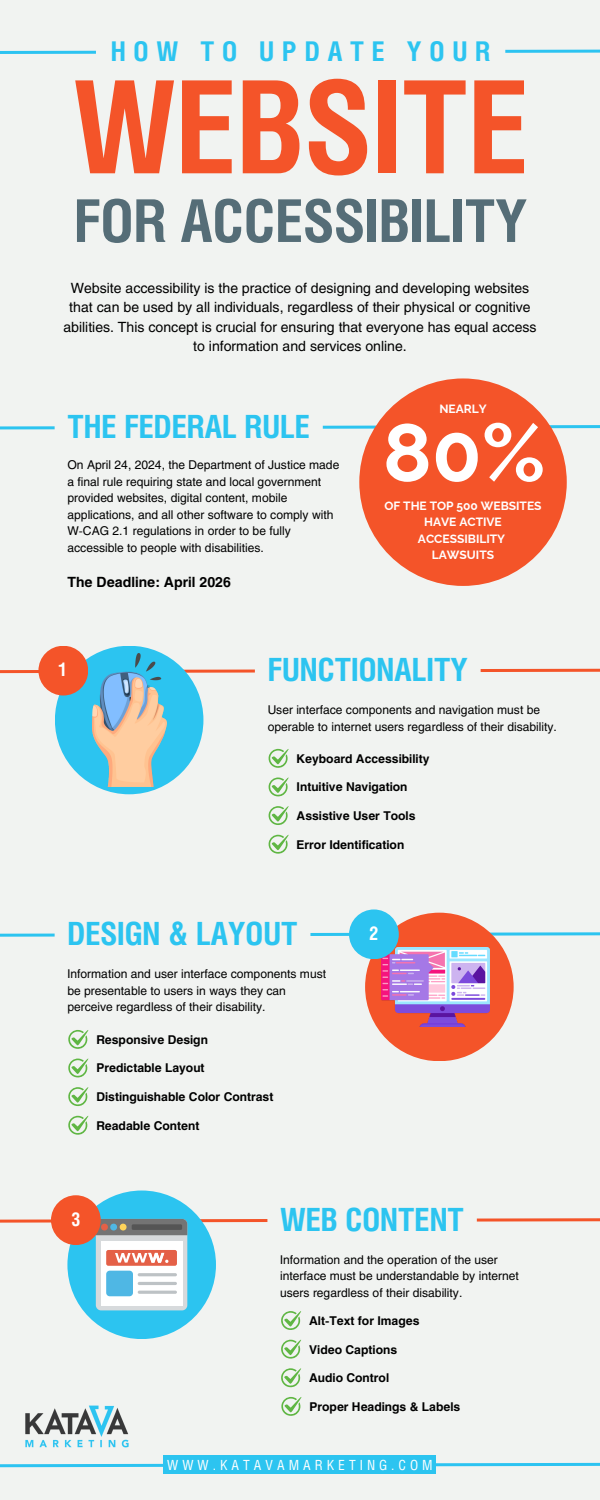
<style>
.page{position:relative;width:600px;height:1500px;background:#f1f3f1}
.page>*{position:absolute;margin:0;border:0;box-sizing:border-box;transform-origin:0 0}
.t1{font:700 128.7px "Helios Cond";color:#f45429}
.t2{font:700 81.2px "Raleway";color:#fff}
.t3{font:700 59px "Helios Cond";color:#556d77}
.t4{font:700 32px "Helios Cond";color:#2cc4f0}
.t5{font:700 27.2px "Helios Cond";letter-spacing:.285em;color:#2cc4f0}
.t6{font:700 19px "Helios Cond";color:#fff}
.t7{font:14px/19.5px "Helios";color:#000;text-align:center}
.t8{font:14px "Helios Cond";letter-spacing:.285em;color:#fff}
.t9{font:700 14px "Helios";color:#000}
.t10{font:12px/16.5px "Helios";color:#000}
.t11{font:700 12px "Helios";color:#000}
.t12{font:700 12px/16.5px "Raleway";color:#fff;text-align:center}
</style>
<div class="page">
<svg style="left:0;top:1461px;width:600px;height:8px"></svg>
<svg style="left:0;top:425px;width:600px;height:5px"></svg>
<div style="left:359px;top:378px;width:208px;height:208px;background:#f45429;border-radius:50%"></div>
<div style="left:55px;top:399px;width:268px;height:56px;background:#f1f3f1;border-radius:14px"></div>
<svg style="left:0;top:667px;width:600px;height:8px"></svg>
<div style="left:55px;top:646px;width:148px;height:148px;background:#2cc4f0;border-radius:50%"></div>
<div style="left:38px;top:646px;width:50px;height:50px;background:#f45429;border-radius:50%"></div>
<img style="left:92px;top:654px;width:74px;height:132px">
<svg style="left:268px;top:749px;width:21px;height:19px"></svg>
<div style="left:255px;top:643px;width:226px;height:55px;background:#f1f3f1;border-radius:14px"></div>
<svg style="left:268px;top:777px;width:21px;height:20px"></svg>
<svg style="left:268px;top:806px;width:21px;height:19px"></svg>
<svg style="left:268px;top:834px;width:21px;height:20px"></svg>
<svg style="left:0;top:931px;width:600px;height:6px"></svg>
<div style="left:365px;top:913px;width:149px;height:148px;background:#f45429;border-radius:50%"></div>
<img style="left:382px;top:947px;width:108px;height:80px">
<div style="left:349px;top:909px;width:50px;height:50px;background:#2cc4f0;border-radius:50%"></div>
<div style="left:55px;top:906px;width:255px;height:56px;background:#f1f3f1;border-radius:14px"></div>
<svg style="left:68px;top:1030px;width:20px;height:19px"></svg>
<svg style="left:68px;top:1058px;width:20px;height:20px"></svg>
<svg style="left:68px;top:1087px;width:20px;height:19px"></svg>
<svg style="left:68px;top:1115px;width:20px;height:20px"></svg>
<div style="left:67px;top:1191px;width:149px;height:148px;background:#2cc4f0;border-radius:50%"></div>
<svg style="left:96px;top:1219px;width:91px;height:91px"></svg>
<div style="left:101px;top:1241px;width:81px;height:64px;background:#fff"></div>
<div style="left:106px;top:1250px;width:71px;height:16px;background:#e46047;border-radius:2px"></div>
<div style="left:106px;top:1271px;width:27px;height:25px;background:#4fb7e4;border-radius:4px"></div>
<hr style="left:138px;top:1273px;width:39px;height:3px;background:#bdc2c5;border-radius:2px">
<hr style="left:138px;top:1282px;width:39px;height:3px;background:#bdc2c5;border-radius:2px">
<hr style="left:138px;top:1291px;width:39px;height:3px;background:#bdc2c5;border-radius:2px">
<svg style="left:0;top:1192px;width:600px;height:71px"></svg>
<svg style="left:281px;top:1311px;width:20px;height:19px"></svg>
<svg style="left:281px;top:1339px;width:20px;height:20px"></svg>
<svg style="left:281px;top:1368px;width:20px;height:19px"></svg>
<svg style="left:281px;top:1397px;width:21px;height:19px"></svg>
<img style="left:25px;top:1405px;width:104px;height:43px">
<div style="left:164px;top:1455px;width:272px;height:19px;background:#2cc4f0"></div>
<svg style="left:0;top:49px;width:600px;height:5px"></svg>
<p class="t5" style="left:111px;top:33px;width:381px">HOW TO UPDATE YOUR</p>
<h1 class="t1" style="left:73px;top:40px;width:457px">WEBSITE</h1>
<h5 class="t3" style="left:74px;top:181px;width:455px">FOR ACCESSIBILITY</h5>
<p class="t7" style="left:63px;top:278px;width:475px">Website accessibility is the practice of designing and developing websites that can be used by all individuals, regardless of their physical or cognitive abilities. This concept is crucial for ensuring that everyone has equal access to information and services online.</p>
<p class="t4" style="left:67px;top:405px;width:244px">THE FEDERAL RULE</p>
<h3 class="t10" style="left:67px;top:457px;width:273px">On April 24, 2024, the Department of Justice made a final rule requiring state and local government provided websites, digital content, mobile applications, and all other software to comply with W-CAG 2.1 regulations in order to be fully accessible to people with disabilities.</h3>
<p class="t9" style="left:67px;top:573px;width:165px">The Deadline: April 2026</p>
<h2 class="t12" style="left:439px;top:400px;width:49px">NEARLY</h2>
<p class="t2" style="left:383px;top:405px;width:164px">80%</p>
<p class="t12" style="left:384px;top:497px;width:159px">OF THE TOP 500 WEBSITES<br>HAVE ACTIVE<br>ACCESSIBILITY</p>
<h4 class="t12" style="left:432px;top:547px;width:64px">LAWSUITS</h4>
<p class="t6" style="left:59px;top:657px;width:11px">1</p>
<p class="t4" style="left:268px;top:648px;width:202px">FUNCTIONALITY</p>
<p class="t10" style="left:268px;top:702px;width:291px">User interface components and navigation must be operable to internet users regardless of their disability.</p>
<h4 class="t11" style="left:297px;top:751px;width:134px">Keyboard Accessibility</h4>
<p class="t11" style="left:297px;top:780px;width:112px">Intuitive Navigation</p>
<p class="t11" style="left:297px;top:808px;width:120px">Assistive User Tools</p>
<p class="t11" style="left:297px;top:837px;width:109px">Error Identification</p>
<p class="t4" style="left:67px;top:912px;width:232px">DESIGN &amp; LAYOUT</p>
<p class="t10" style="left:67px;top:965px;width:260px">Information and user interface components must be presentable to users in ways they can perceive regardless of their disability.</p>
<p class="t11" style="left:96px;top:1032px;width:113px">Responsive Design</p>
<p class="t11" style="left:96px;top:1061px;width:110px">Predictable Layout</p>
<p class="t11" style="left:96px;top:1089px;width:179px">Distinguishable Color Contrast</p>
<p class="t11" style="left:96px;top:1118px;width:105px">Readable Content</p>
<p class="t6" style="left:369px;top:921px;width:11px">2</p>
<h4 class="t6" style="left:71px;top:1206px;width:11px">3</h4>
<p class="t4" style="left:280px;top:1198px;width:185px">WEB CONTENT</p>
<p class="t10" style="left:280px;top:1251px;width:240px">Information and the operation of the user interface must be understandable by internet users regardless of their disability.</p>
<p class="t11" style="left:309px;top:1313px;width:112px">Alt-Text for Images</p>
<p class="t11" style="left:309px;top:1342px;width:89px">Video Captions</p>
<p class="t11" style="left:309px;top:1370px;width:82px">Audio Control</p>
<p class="t11" style="left:309px;top:1399px;width:152px">Proper Headings &amp; Labels</p>
<p class="t8" style="left:167px;top:1456px;width:267px">WWW.KATAVAMARKETING.COM</p>
</div>
